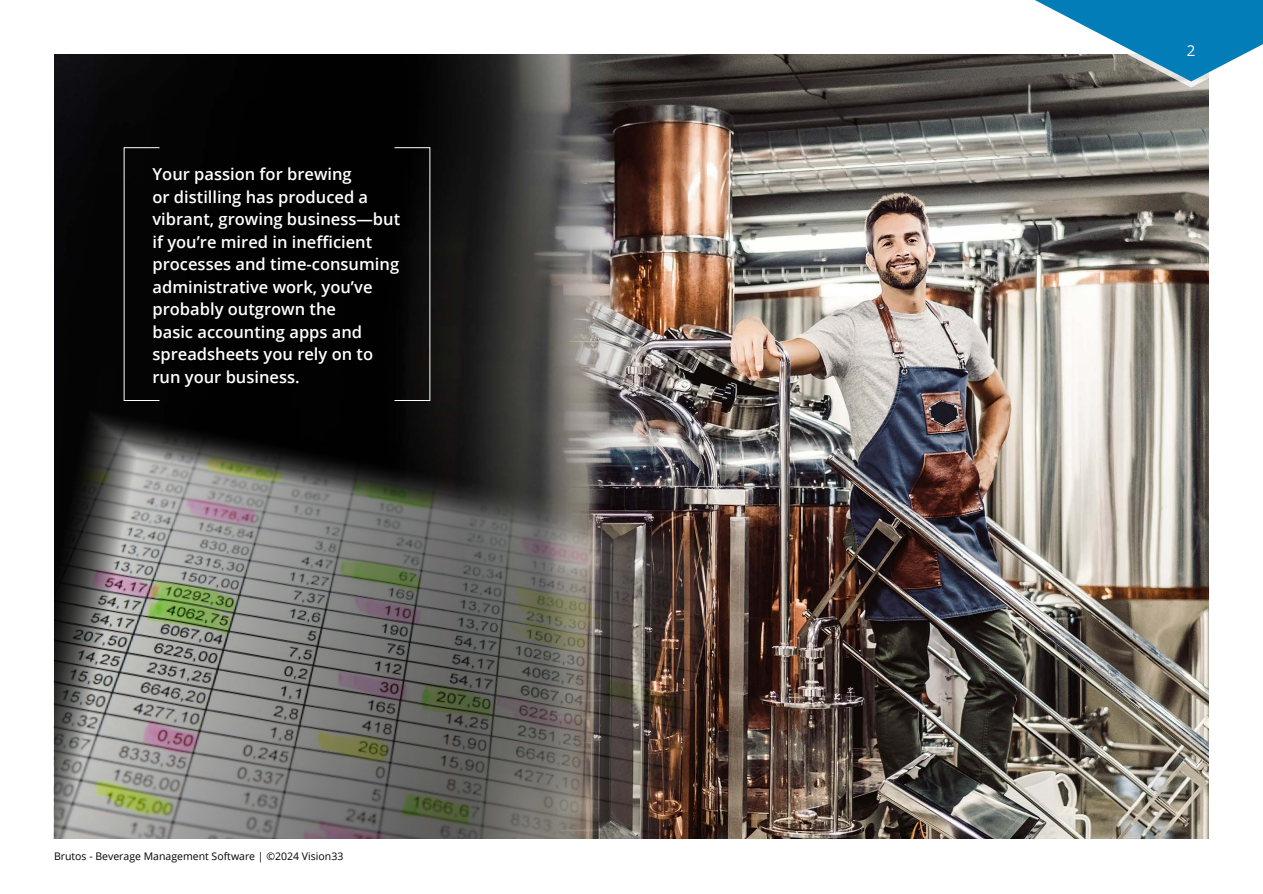
<style>
.page{position:relative;width:1263px;height:894px;background:#fff}
.page>*{position:absolute;margin:0;border:0;box-sizing:border-box;transform-origin:0 0}
.t1{font:600 16.5px/22.5px "Open Sans";color:#fff}
.t2{font:15px "Open Sans";color:#fff}
.t3{font:10.5px "Open Sans";color:#000}
</style>
<div class="page">
<img style="left:54px;top:54px;width:1155px;height:785px">
<img style="left:53px;top:402px;width:674px;height:437px">
<svg style="left:920px;top:0;width:343px;height:87px"></svg>
<p class="t1" style="left:152px;top:162px;width:249px">Your passion for brewing<br>or distilling has produced a vibrant, growing business—but if you’re mired in inefficient processes and time-consuming administrative work, you’ve probably outgrown the<br>basic accounting apps and spreadsheets you rely on to run your business.</p>
<p class="t3" style="left:54px;top:848px;width:291px">Brutos - Beverage Management Software | ©️2024 Vision33</p>
<p class="t2" style="left:1187px;top:40px;width:10px">2</p>
</div>
